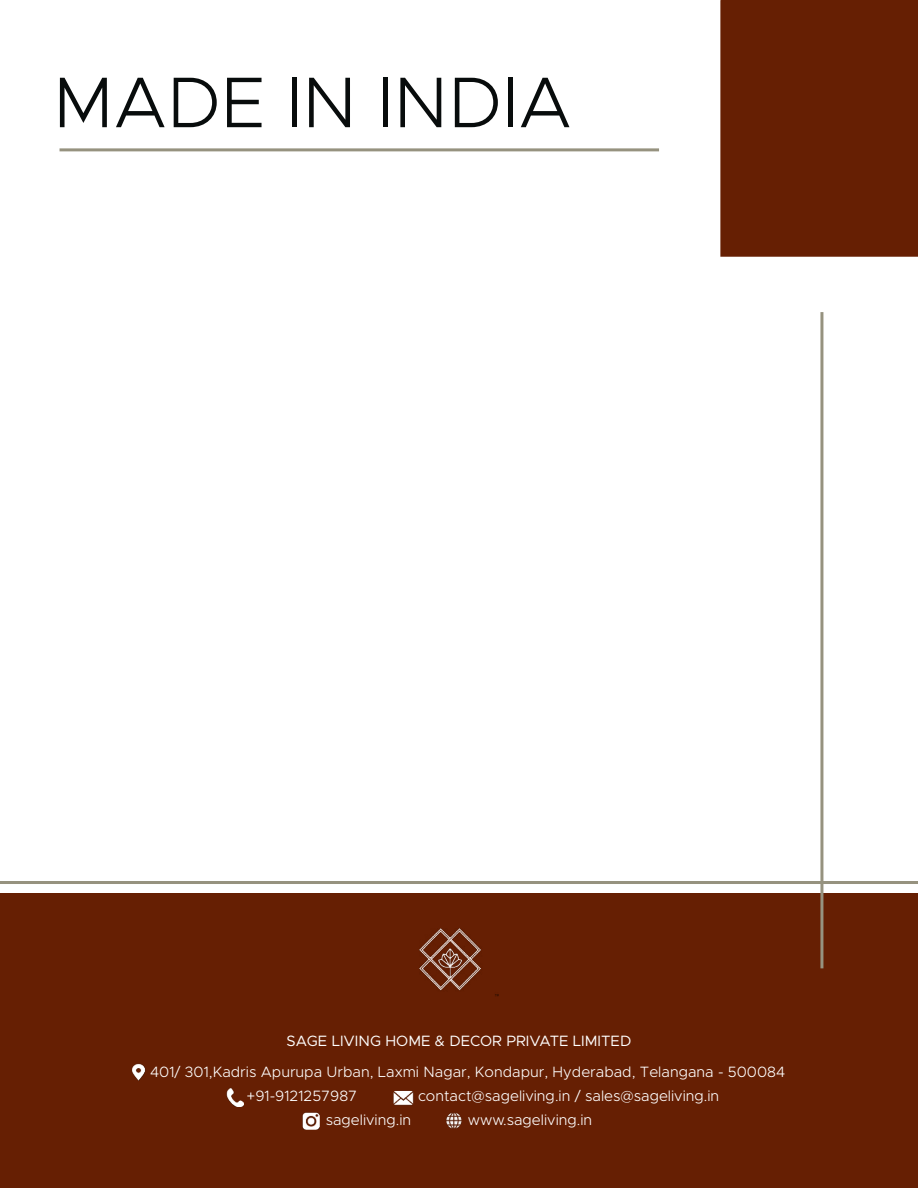
<style>
.page{position:relative;width:918px;height:1188px;background:#fff}
.page>*{position:absolute;margin:0;border:0;box-sizing:border-box;transform-origin:0 0}
.t1{font:300 72px "Metropolis";color:#080c0c}
.t2{font:300 15px/24px "Metropolis";color:#fff}
.t3{font:15px "Metropolis";color:#fff}
</style>
<div class="page">
<div style="left:0;top:893px;width:918px;height:295px;background:#661f03"></div>
<hr style="left:0;top:881px;width:918px;height:3px;background:#96927f">
<img style="left:419px;top:929px;width:80px;height:68px">
<img style="left:128px;top:1063px;width:18px;height:17px">
<img style="left:393px;top:1087px;width:20px;height:20px">
<img style="left:302px;top:1112px;width:17px;height:17px">
<img style="left:445px;top:1112px;width:17px;height:17px">
<img style="left:226px;top:1088px;width:18px;height:19px">
<div style="left:721px;top:1px;width:197px;height:255px;background:#661f03"></div>
<div style="left:720px;top:0;width:198px;height:257px;border:2px solid #661f03"></div>
<hr style="left:820px;top:312px;width:3px;height:656px;background:#96927f">
<hr style="left:60px;top:148px;width:599px;height:3px;background:#96927f">
<h1 class="t1" style="left:53px;top:58px;width:520px">MADE IN INDIA</h1>
<p class="t3" style="left:287px;top:1032px;width:346px">SAGE LIVING HOME &amp; DECOR PRIVATE LIMITED</p>
<p class="t2" style="left:247px;top:1060px;width:540px;text-indent:-96px">401/ 301,Kadris Apurupa Urban, Laxmi Nagar, Kondapur, Hyderabad, Telangana - 500084 +91-9121257987</p>
<p class="t2" style="left:418px;top:1084px;width:303px">contact@sageliving.in / sales@sageliving.in</p>
<p class="t2" style="left:326px;top:1108px;width:87px">sageliving.in</p>
<p class="t2" style="left:468px;top:1108px;width:126px">www.sageliving.in</p>
</div>
